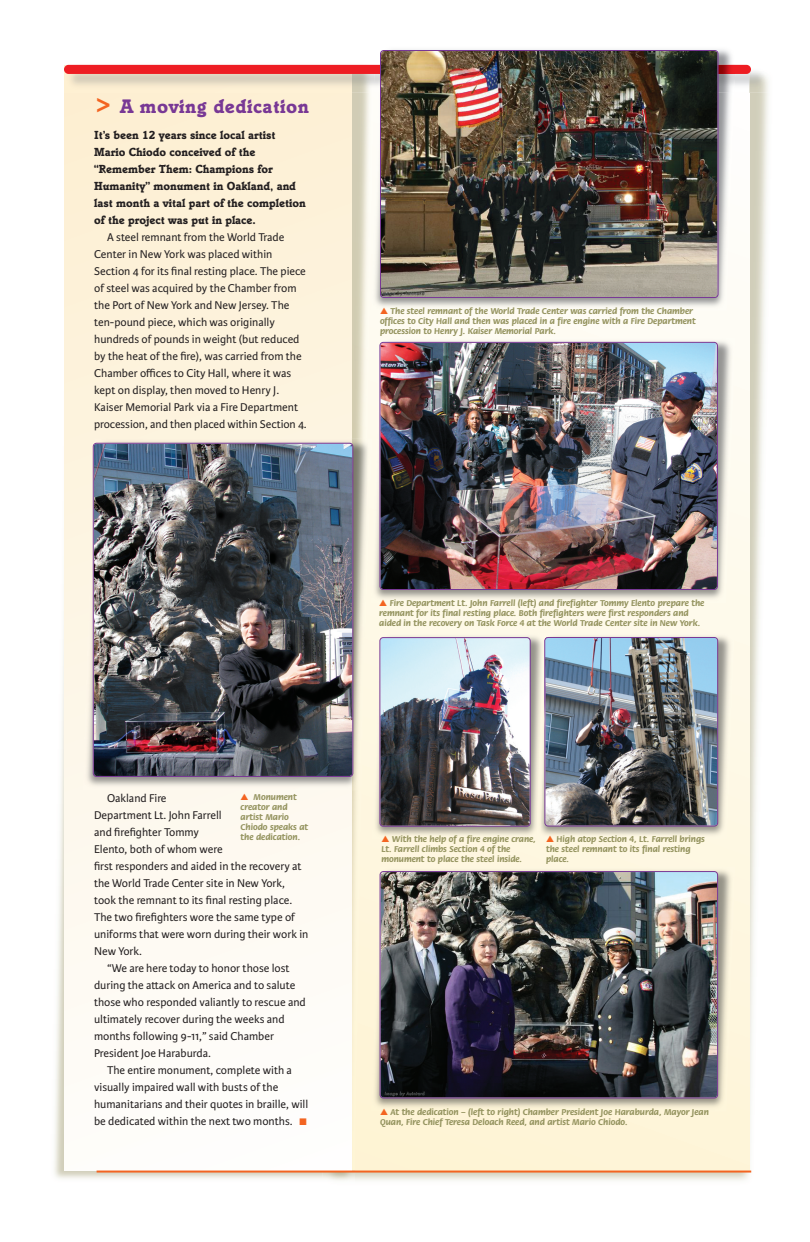
<style>
.page{position:relative;width:810px;height:1242px;background:#fff}
.page>*{position:absolute;margin:0;border:0;box-sizing:border-box;transform-origin:0 0}
.t1{font:700 20px "Italia";letter-spacing:.025em;color:#783895}
.t2{font:12px/17px "Karmina Sans";color:#231f20}
.t3{font:700 12px/17px "Italia";color:#231f20}
.t4{font:700 9px/10px "Flora";color:#959460}
.s1{font-size:30px;color:#f36421}
.s2{color:#f36421}
</style>
<div class="page">
<img style="left:355px;top:93px;width:414px;height:1088px">
<div style="left:337px;top:74px;width:412px;height:1096px;background:linear-gradient(to bottom,#fefefe,#fef4d7)"></div>
<img style="left:54px;top:639px;width:269px;height:540px">
<img style="left:352px;top:93px;width:22px;height:1077px">
<div style="left:64px;top:66px;width:288px;height:1105px;background:linear-gradient(to bottom,#fdefd1,#fefdfb)"></div>
<hr style="left:97px;top:1171px;width:654px;height:2px;background:#f36421">
<img style="left:749px;top:66px;width:19px;height:27px">
<img style="left:374px;top:74px;width:375px;height:19px">
<img style="left:352px;top:74px;width:22px;height:19px">
<img style="left:65px;top:73px;width:287px;height:20px">
<div style="left:64px;top:65px;width:687px;height:9px;background:#ee1d23;border-radius:5px"></div>
<img style="left:378px;top:49px;width:358px;height:44px">
<img style="left:371px;top:93px;width:363px;height:218px">
<img style="left:380px;top:50px;width:339px;height:248px">
<img style="left:547px;top:633px;width:188px;height:207px">
<img style="left:371px;top:633px;width:165px;height:207px">
<img style="left:536px;top:633px;width:11px;height:207px">
<img style="left:544px;top:637px;width:174px;height:190px">
<img style="left:545px;top:638px;width:2px;height:53px">
<img style="left:379px;top:637px;width:152px;height:190px">
<img style="left:371px;top:867px;width:364px;height:245px">
<img style="left:380px;top:871px;width:338px;height:228px">
<img style="left:370px;top:337px;width:366px;height:266px">
<img style="left:379px;top:342px;width:339px;height:248px">
<img style="left:368px;top:438px;width:4px;height:262px">
<img style="left:82px;top:438px;width:286px;height:352px">
<img style="left:93px;top:443px;width:260px;height:334px">
<h1 class="t1" style="left:96px;top:99px;width:215px"><span class="s1">&gt;</span> A moving dedication</h1>
<p class="t3" style="left:94px;top:127px;width:213px">It’s been 12 years since local artist Mario Chiodo conceived of the “Remember Them: Champions for Humanity” monument in Oakland, and last month a vital part of the completion of the project was put in place.</p>
<p class="t2" style="left:94px;top:230px;width:214px;text-indent:13px">A steel remnant from the World Trade Center in New York was placed within Section 4 for its final resting place. The piece of steel was acquired by the Chamber from the Port of New York and New Jersey. The ten-pound piece, which was originally hundreds of pounds in weight (but reduced by the heat of the fire), was carried from the Chamber offices to City Hall, where it was kept on display, then moved to Henry J.<br>Kaiser Memorial Park via a Fire Department procession, and then placed within Section 4.</p>
<p class="t2" style="left:107px;top:791px;width:61px">Oakland Fire</p>
<p class="t2" style="left:94px;top:808px;width:129px">Department Lt. John Farrell</p>
<p class="t2" style="left:94px;top:825px;width:106px">and firefighter Tommy</p>
<p class="t2" style="left:94px;top:842px;width:130px">Elento, both of whom were</p>
<p class="t2" style="left:94px;top:859px;width:209px">first responders and aided in the recovery at</p>
<p class="t2" style="left:94px;top:876px;width:193px">the World Trade Center site in New York,</p>
<p class="t2" style="left:94px;top:893px;width:200px">took the remnant to its final resting place.</p>
<p class="t2" style="left:94px;top:910px;width:202px">The two firefighters wore the same type of</p>
<p class="t2" style="left:94px;top:927px;width:216px">uniforms that were worn during their work in</p>
<p class="t2" style="left:94px;top:944px;width:49px">New York.</p>
<p class="t2" style="left:107px;top:961px;width:184px">“We are here today to honor those lost</p>
<p class="t2" style="left:94px;top:978px;width:203px">during the attack on America and to salute</p>
<p class="t2" style="left:94px;top:995px;width:213px">those who responded valiantly to rescue and</p>
<p class="t2" style="left:94px;top:1012px;width:192px">ultimately recover during the weeks and</p>
<p class="t2" style="left:94px;top:1029px;width:181px">months following 9-11,” said Chamber</p>
<p class="t2" style="left:94px;top:1046px;width:118px">President Joe Haraburda.</p>
<p class="t2" style="left:107px;top:1063px;width:187px">The entire monument, complete with a</p>
<p class="t2" style="left:94px;top:1080px;width:186px">visually impaired wall with busts of the</p>
<p class="t2" style="left:94px;top:1097px;width:216px">humanitarians and their quotes in braille, will</p>
<p class="t2" style="left:94px;top:1114px;width:214px">be dedicated within the next two months. <span class="s2">■</span></p>
<p class="t4" style="left:241px;top:793px;width:69px"><span class="s2">▲</span> Monument creator and artist Mario<br>Chiodo speaks at the dedication.</p>
<p class="t4" style="left:380px;top:307px;width:317px"><span class="s2">▲</span> The steel remnant of the World Trade Center was carried from the Chamber offices to City Hall and then was placed in a fire engine with a Fire Department procession to Henry J. Kaiser Memorial Park.</p>
<p class="t4" style="left:379px;top:599px;width:327px"><span class="s2">▲</span> Fire Department Lt. John Farrell (left) and firefighter Tommy Elento prepare the remnant for its final resting place. Both firefighters were first responders and aided in the recovery on Task Force 4 at the World Trade Center site in New York.</p>
<p class="t4" style="left:381px;top:835px;width:156px"><span class="s2">▲</span> With the help of a fire engine crane,<br>Lt. Farrell climbs Section 4 of the monument to place the steel inside.</p>
<p class="t4" style="left:546px;top:835px;width:160px"><span class="s2">▲</span> High atop Section 4, Lt. Farrell brings the steel remnant to its final resting place.</p>
<p class="t4" style="left:380px;top:1108px;width:330px"><span class="s2">▲</span> At the dedication – (left to right) Chamber President Joe Haraburda, Mayor Jean<br>Quan, Fire Chief Teresa Deloach Reed, and artist Mario Chiodo.</p>
</div>
